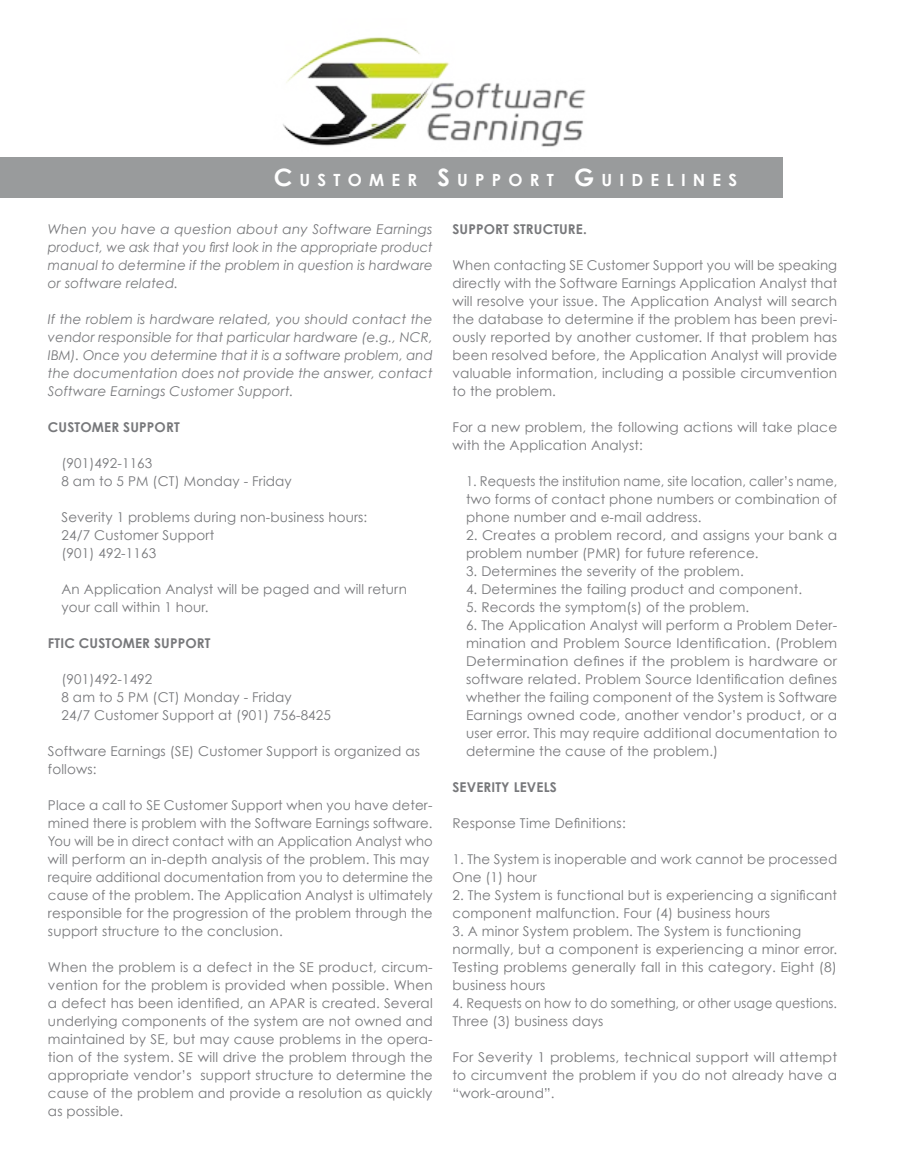
<style>
.page{position:relative;width:905px;height:1175px;background:#fff}
.page>*{position:absolute;margin:0;border:0;box-sizing:border-box;transform-origin:0 0}
.t1{font:700 16.8px "Century Gothic";letter-spacing:.43em;color:#fff}
.t2{font:13.5px/18px "Century Gothic";letter-spacing:.01em;color:#77787b}
.t3{font:italic 13.5px/18px "Century Gothic";letter-spacing:.01em;color:#77787b;text-align:justify}
.t4{font:13.5px/18px "Century Gothic";letter-spacing:.01em;color:#77787b;text-align:justify;scale:.95 1}
.t5{font:13.5px/18px "Century Gothic";letter-spacing:.01em;color:#77787b;text-align:justify;scale:1.05 1}
.t6{font:700 13.5px "Century Gothic";letter-spacing:.01em;color:#77787b}
.s1{font-size:24px}
</style>
<div class="page">
<img style="left:262px;top:37px;width:341px;height:121px">
<div style="left:0;top:158px;width:782px;height:40px;background:#999b9c"></div>
<p class="t1" style="left:274px;top:169px;width:465px"><span class="s1">C</span>USTOMER <span class="s1">S</span>UPPORT <span class="s1">G</span>UIDELINES</p>
<p class="t3" style="left:48px;top:220px;width:386px">When you have a question about any Software Earnings product, we ask that you first look in the appropriate product manual to determine if the problem in question is hardware or software related.</p>
<p class="t3" style="left:48px;top:310px;width:386px">If the roblem is hardware related, you should contact the vendor responsible for that particular hardware (e.g., NCR, IBM). Once you determine that it is a software problem, and the documentation does not provide the answer, contact Software Earnings Customer Support.</p>
<p class="t6" style="left:48px;top:419px;width:133px">CUSTOMER SUPPORT</p>
<p class="t2" style="left:61px;top:454px;width:232px">(901)492-1163<br>8 am to 5 PM (CT) Monday - Friday</p>
<p class="t2" style="left:61px;top:508px;width:307px">Severity 1 problems during non-business hours:<br>24/7 Customer Support<br>(901) 492-1163</p>
<p class="t2" style="left:61px;top:580px;width:347px">An Application Analyst will be paged and will return your call within 1 hour.</p>
<p class="t6" style="left:48px;top:635px;width:164px">FTIC CUSTOMER SUPPORT</p>
<p class="t2" style="left:61px;top:670px;width:271px">(901)492-1492<br>8 am to 5 PM (CT) Monday - Friday<br>24/7 Customer Support at (901) 756-8425</p>
<p class="t2" style="left:48px;top:742px;width:373px">Software Earnings (SE) Customer Support is organized as follows:</p>
<p class="t2" style="left:48px;top:796px;width:386px">Place a call to SE Customer Support when you have deter&shy;mined there is problem with the Software Earnings software.<br>You will be in direct contact with an Application Analyst who will perform an in-depth analysis of the problem. This may require additional documentation from you to determine the cause of the problem. The Application Analyst is ultimately responsible for the progression of the problem through the support structure to the conclusion.</p>
<p class="t2" style="left:48px;top:958px;width:386px;text-align:justify">When the problem is a defect in the SE product, circum&shy;vention for the problem is provided when possible. When a defect has been identified, an APAR is created. Several underlying components of the system are not owned and maintained by SE, but may cause problems in the opera&shy;tion of the system. SE will drive the problem through the appropriate vendor’s support structure to determine the cause of the problem and provide a resolution as quickly as possible.</p>
<p class="t6" style="left:452px;top:221px;width:136px">SUPPORT STRUCTURE.</p>
<p class="t2" style="left:452px;top:256px;width:386px;text-align:justify">When contacting SE Customer Support you will be speaking directly with the Software Earnings Application Analyst that will resolve your issue. The Application Analyst will search the database to determine if the problem has been previ&shy;ously reported by another customer. If that problem has been resolved before, the Application Analyst will provide valuable information, including a possible circumvention to the problem.</p>
<p class="t2" style="left:452px;top:418px;width:386px">For a new problem, the following actions will take place with the Application Analyst:</p>
<p class="t4" style="left:466px;top:472px;width:392px">1. Requests the institution name, site location, caller’s name, two forms of contact phone numbers or combination of phone number and e-mail address.</p>
<p class="t2" style="left:466px;top:526px;width:373px">2. Creates a problem record, and assigns your bank a problem number (PMR) for future reference.</p>
<p class="t2" style="left:466px;top:562px;width:279px">3. Determines the severity of the problem.</p>
<p class="t2" style="left:466px;top:580px;width:338px">4. Determines the failing product and component.</p>
<p class="t2" style="left:466px;top:598px;width:285px">5. Records the symptom(s) of the problem.</p>
<p class="t2" style="left:466px;top:616px;width:373px;text-align:justify">6. The Application Analyst will perform a Problem Deter&shy;mination and Problem Source Identification. (Problem Determination defines if the problem is hardware or software related. Problem Source Identification defines whether the failing component of the System is Software Earnings owned code, another vendor’s product, or a user error. This may require additional documentation to determine the cause of the problem.)</p>
<p class="t6" style="left:452px;top:779px;width:106px">SEVERITY LEVELS</p>
<p class="t2" style="left:452px;top:814px;width:175px">Response Time Definitions:</p>
<p class="t2" style="left:452px;top:850px;width:386px">1. The System is inoperable and work cannot be processed<br>One (1) hour</p>
<p class="t2" style="left:452px;top:886px;width:386px">2. The System is functional but is experiencing a significant component malfunction. Four (4) business hours</p>
<p class="t2" style="left:452px;top:922px;width:386px">3. A minor System problem. The System is functioning normally, but a component is experiencing a minor error.<br>Testing problems generally fall in this category. Eight (8) business hours</p>
<p class="t4" style="left:452px;top:994px;width:406px">4. Requests on how to do something, or other usage questions.<br>Three (3) business days</p>
<p class="t5" style="left:452px;top:1048px;width:368px">For Severity 1 problems, technical support will attempt to circumvent the problem if you do not already have a “work-around”.</p>
</div>
